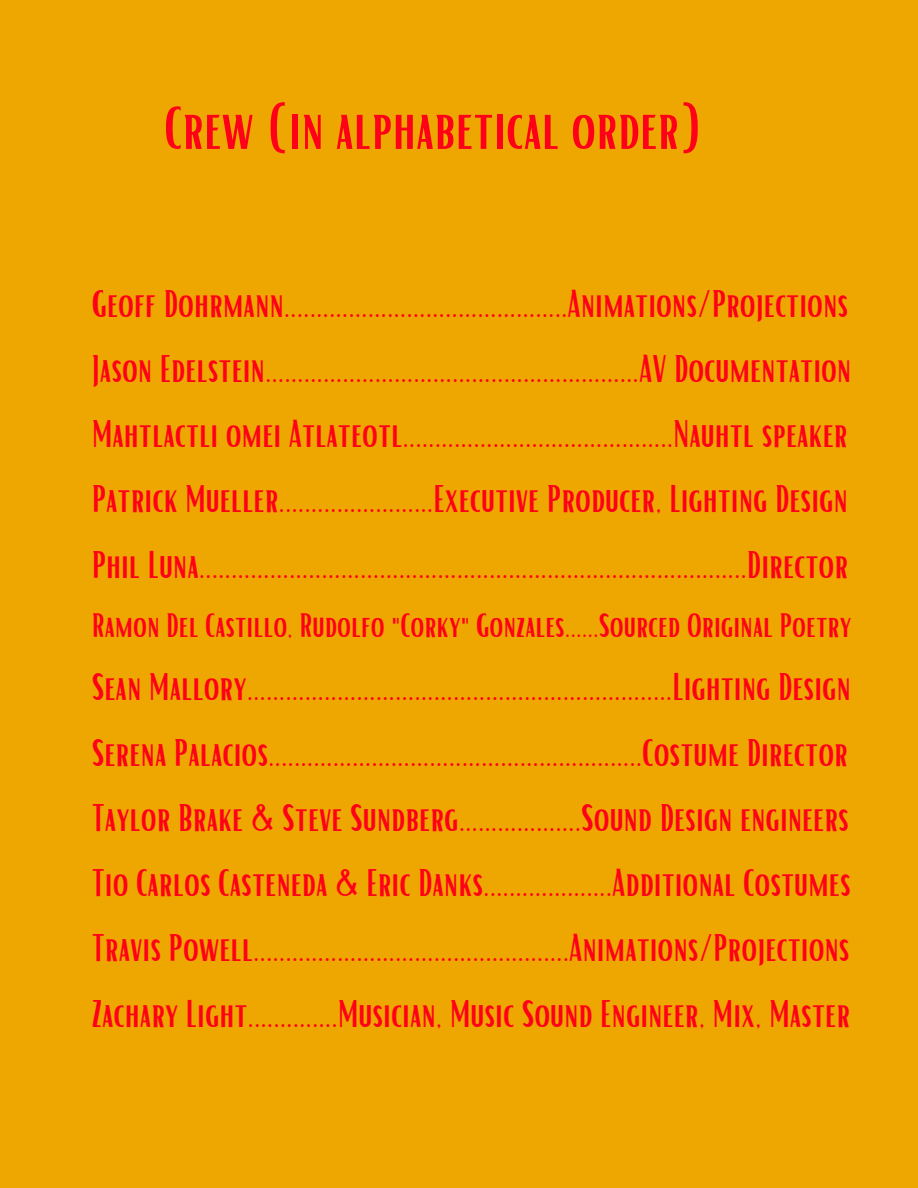
<style>
.page{position:relative;width:918px;height:1188px;background:#eea701}
.page>*{position:absolute;margin:0;border:0;box-sizing:border-box;transform-origin:0 0}
.t1{font:58.8px "Bright";color:#ff0018}
.t2{font:37.5px "Bright";color:#ff0018}
.t3{font:33px "Bright";color:#ff0018}
</style>
<div class="page">
<p class="t1" style="left:164px;top:90px;width:540px">Crew (in alphabetical order)</p>
<p class="t2" style="left:92px;top:279px;width:758px">Geoff Dohrmann............................................Animations/Projections</p>
<p class="t2" style="left:92px;top:344px;width:761px">Jason Edelstein..........................................................AV Documentation</p>
<p class="t2" style="left:92px;top:410px;width:757px">Mahtlactli omei Atlateotl..........................................Nauhtl speaker</p>
<p class="t2" style="left:92px;top:475px;width:758px">Patrick Mueller........................Executive Producer, Lighting Design</p>
<p class="t2" style="left:92px;top:540px;width:758px">Phil Luna.....................................................................................Director</p>
<p class="t3" style="left:92px;top:604px;width:761px">Ramon Del Castillo, Rudolfo "Corky" Gonzales......Sourced Original Poetry</p>
<p class="t2" style="left:92px;top:663px;width:761px">Sean Mallory..................................................................Lighting Design</p>
<p class="t2" style="left:92px;top:728px;width:758px">Serena Palacios..........................................................Costume Director</p>
<p class="t2" style="left:92px;top:793px;width:759px">Taylor Brake &amp; Steve Sundberg...................Sound Design engineers</p>
<p class="t2" style="left:92px;top:859px;width:761px">Tio Carlos Casteneda &amp; Eric Danks....................Additional Costumes</p>
<p class="t2" style="left:92px;top:924px;width:759px">Travis Powell.................................................Animations/Projections</p>
<p class="t2" style="left:92px;top:989px;width:760px">Zachary Light..............Musician, Music Sound Engineer, Mix, Master</p>
</div>
